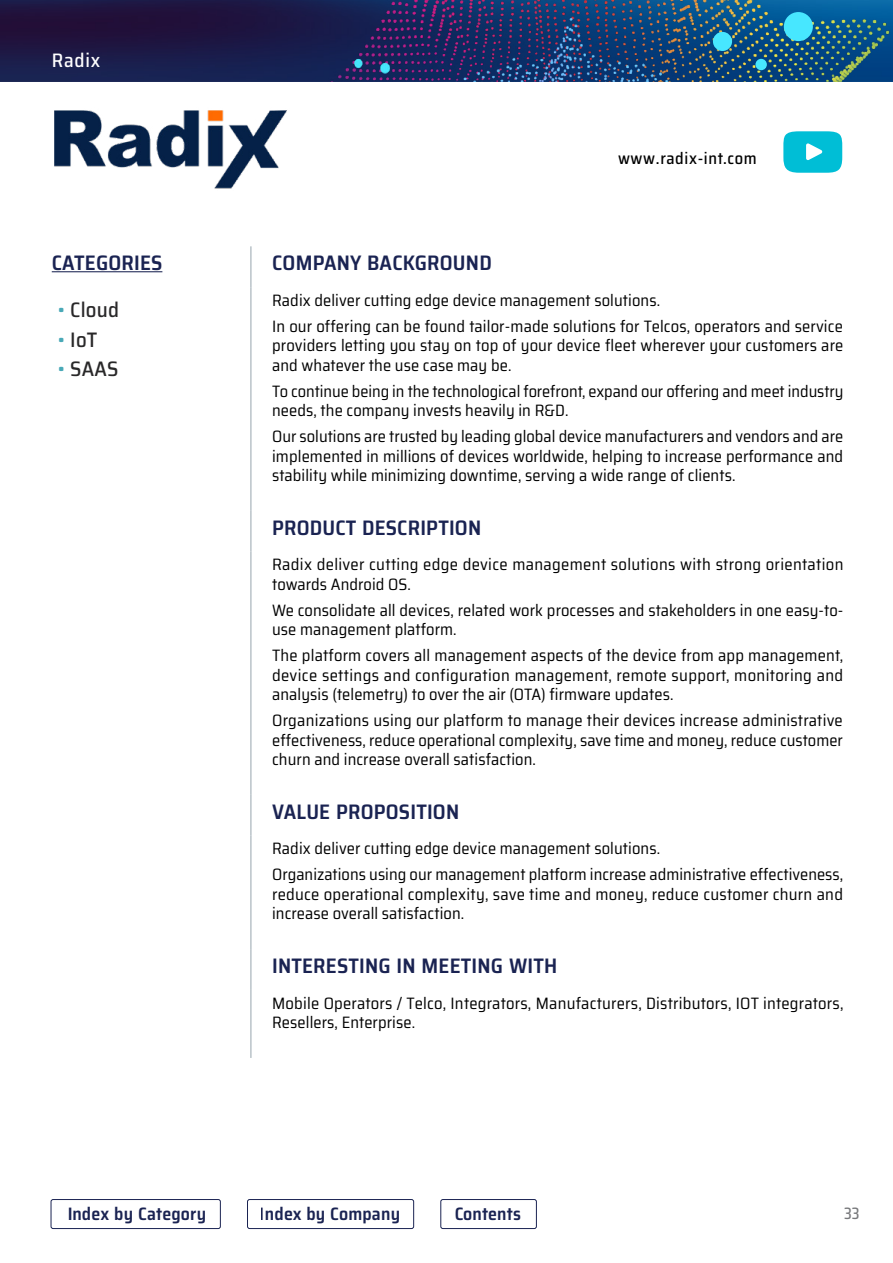
<style>
.page{position:relative;width:893px;height:1263px;background:#fff}
.page>*{position:absolute;margin:0;border:0;box-sizing:border-box;transform-origin:0 0}
.t1{font:600 semi-condensed 21px "Saira";letter-spacing:.01em;color:#1a2352}
.t2{font:500 semi-condensed 21px "Saira";letter-spacing:.01em;color:#292829}
.t3{font:500 semi-condensed 19.5px "Saira";letter-spacing:.04em;color:#fff}
.t4{font:600 semi-condensed 18px "Saira";letter-spacing:.01em;color:#1a2352}
.t5{font:semi-condensed 16.5px/19.5px "Saira";letter-spacing:.005em;color:#000}
.t6{font:500 semi-condensed 16.5px "Saira";letter-spacing:.04em;color:#000}
.t7{font:500 semi-condensed 16.5px "Saira";color:#77787b;scale:.9 1}
.s1{color:#49a9b7}
</style>
<div class="page">
<img style="left:0;top:0;width:232px;height:82px">
<img style="left:232px;top:0;width:661px;height:82px">
<div style="left:784px;top:12px;width:29px;height:29px;background:#47e7ff;border-radius:50%"></div>
<div style="left:755px;top:59px;width:12px;height:11px;background:#47e7ff;border-radius:50%"></div>
<div style="left:713px;top:32px;width:19px;height:19px;background:#47e7ff;border-radius:50%"></div>
<div style="left:51px;top:1199px;width:170px;height:30px;border:1px solid #1a2352;border-radius:2px"></div>
<div style="left:247px;top:1199px;width:167px;height:30px;border:1px solid #1a2352;border-radius:2px"></div>
<div style="left:440px;top:1199px;width:97px;height:30px;border:1px solid #1a2352;border-radius:2px"></div>
<hr style="left:250px;top:511px;width:2px;height:41px;background:#b9c3c9">
<hr style="left:250px;top:287px;width:2px;height:224px;background:#b9c3c9">
<hr style="left:250px;top:552px;width:2px;height:243px;background:#b9c3c9">
<hr style="left:250px;top:836px;width:2px;height:113px;background:#b9c3c9">
<hr style="left:250px;top:949px;width:2px;height:41px;background:#b9c3c9">
<hr style="left:250px;top:990px;width:2px;height:68px;background:#b9c3c9">
<hr style="left:250px;top:795px;width:2px;height:41px;background:#b9c3c9">
<hr style="left:250px;top:246px;width:2px;height:41px;background:#b9c3c9">
<svg style="left:783px;top:131px;width:59px;height:42px;background:#21c6db"></svg>
<hr style="left:52px;top:271px;width:110px;height:1px;background:#1a2352">
<img style="left:54px;top:110px;width:233px;height:79px">
<p class="t3" style="left:52px;top:45px;width:50px">Radix</p>
<p class="t6" style="left:618px;top:146px;width:140px">www.radix-int.com</p>
<p class="t1" style="left:52px;top:247px;width:112px">CATEGORIES</p>
<p class="t1" style="left:272px;top:247px;width:221px">COMPANY BACKGROUND</p>
<p class="t2" style="left:58px;top:294px;width:63px"><span class="s1">•</span> Cloud</p>
<p class="t2" style="left:58px;top:323px;width:41px"><span class="s1">•</span> IoT</p>
<p class="t2" style="left:58px;top:353px;width:62px"><span class="s1">•</span> SAAS</p>
<p class="t5" style="left:272px;top:287px;width:572px;line-height:26px">Radix deliver cutting edge device management solutions.<br>In our offering can be found tailor-made solutions for Telcos, operators and service</p>
<p class="t5" style="left:272px;top:335px;width:573px">providers letting you stay on top of your device fleet wherever your customers are and whatever the use case may be.</p>
<p class="t5" style="left:272px;top:381px;width:573px">To continue being in the technological forefront, expand our offering and meet industry needs, the company invests heavily in R&amp;D.</p>
<p class="t5" style="left:272px;top:426px;width:573px;text-align:justify">Our solutions are trusted by leading global device manufacturers and vendors and are implemented in millions of devices worldwide, helping to increase performance and stability while minimizing downtime, serving a wide range of clients.</p>
<p class="t1" style="left:272px;top:511px;width:211px">PRODUCT DESCRIPTION</p>
<p class="t5" style="left:272px;top:555px;width:573px">Radix deliver cutting edge device management solutions with strong orientation towards Android OS.</p>
<p class="t5" style="left:272px;top:600px;width:573px">We consolidate all devices, related work processes and stakeholders in one easy-to&shy;use management platform.</p>
<p class="t5" style="left:272px;top:645px;width:573px;text-align:justify">The platform covers all management aspects of the device from app management, device settings and configuration management, remote support, monitoring and analysis (telemetry) to over the air (OTA) firmware updates.</p>
<p class="t5" style="left:272px;top:710px;width:572px;text-align:justify">Organizations using our platform to manage their devices increase administrative effectiveness, reduce operational complexity, save time and money, reduce customer churn and increase overall satisfaction.</p>
<p class="t1" style="left:272px;top:795px;width:189px">VALUE PROPOSITION</p>
<p class="t5" style="left:272px;top:835px;width:573px;line-height:26px">Radix deliver cutting edge device management solutions.<br>Organizations using our management platform increase administrative effectiveness,</p>
<p class="t5" style="left:272px;top:884px;width:572px">reduce operational complexity, save time and money, reduce customer churn and increase overall satisfaction.</p>
<p class="t1" style="left:272px;top:950px;width:287px">INTERESTING IN MEETING WITH</p>
<p class="t5" style="left:272px;top:993px;width:573px">Mobile Operators / Telco, Integrators, Manufacturers, Distributors, IOT integrators,<br>Resellers, Enterprise.</p>
<p class="t4" style="left:67px;top:1200px;width:140px">Index by Category</p>
<p class="t4" style="left:260px;top:1200px;width:142px">Index by Company</p>
<p class="t4" style="left:454px;top:1200px;width:69px">Contents</p>
<p class="t7" style="left:844px;top:1200px;width:19px">33</p>
</div>
